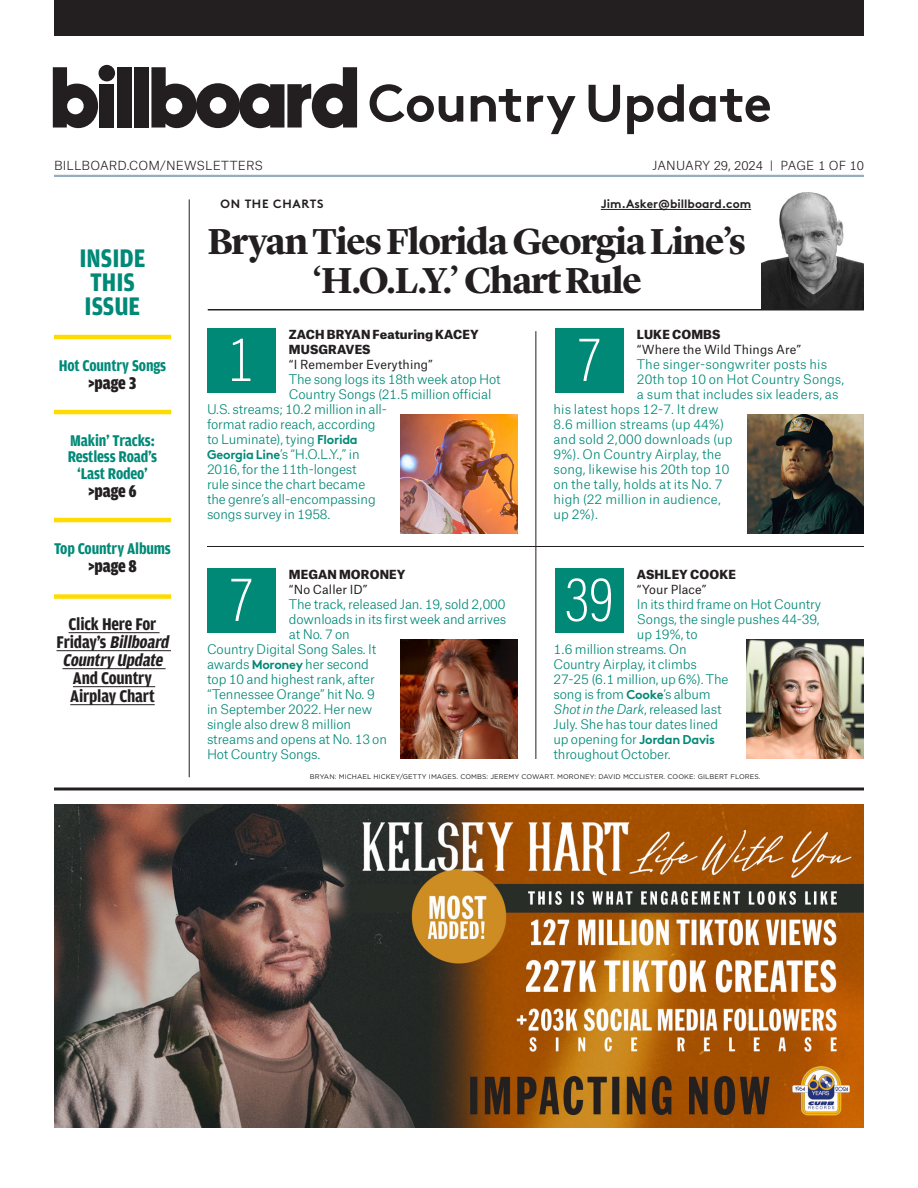
<style>
.page{position:relative;width:918px;height:1188px;background:#fff}
.page>*{position:absolute;margin:0;border:0;box-sizing:border-box;transform-origin:0 0}
.Name_Artist_Title{font:200 63.75px "Acumin Pro Cond";color:#fff}
.t1{font:700 52.5px "Brown";letter-spacing:-.01em;color:#231f20}
._20_Page_One_Hed_Lar{font:700 37.5px/39px "Lyon Display";letter-spacing:-.03em;color:#231f20;text-align:center}
.TOC_Inside{font:700 27px/24px "Amplitude Cond";color:#008977}
._20_TOC{font:700 18px/18px "Amplitude Cond";letter-spacing:-.01em;color:#231f20;text-align:center}
._20_TOC__page_tk{font:900 18px "Amplitude Cond";letter-spacing:-.01em;color:#231f20}
._20_TOC-2{font:700 16.5px/16.5px "Amplitude Cond";letter-spacing:-.01em;color:#008977;text-align:center}
._20_OTC_Green_Body_C{font:300 12.75px "Atlas Grotesk";letter-spacing:-.01em;color:#008977}
._20_OTC_Green_Body_C-2{font:300 12.75px "Atlas Grotesk";letter-spacing:.01em;color:#008977}
._20_OTC_Green_Body_C-3{font:italic 300 12.75px "Atlas Grotesk";letter-spacing:-.01em;color:#008977}
._20_OTC_Song_Title{font:12px "Atlas Grotesk";letter-spacing:.01em;color:#231f20}
._20_OTC_Artist_Name{font:900 12px/15px "Atlas Grotesk";letter-spacing:.01em;color:#231f20}
.t2{font:300 12px "Atlas Grotesk";letter-spacing:.01em;color:#231f20}
.t3{font:700 12px "Brown";color:#231f20}
.t4{font:700 12px "Brown";letter-spacing:.06em;color:#231f20}
._20_Credit{font:6.75px "Gotham";letter-spacing:.015em;color:#231f20}
.s1{font-style:italic}
.s2{font-family:"Brown";font-weight:700}
.s3{font-style:normal}
</style>
<div class="page">
<hr style="left:54px;top:175px;width:810px;height:2px;background:#94adc2">
<hr style="left:189px;top:199px;width:1px;height:578px;background:#231f20">
<div style="left:54px;top:0;width:810px;height:36px;background:#231f20"></div>
<div style="left:100px;top:84px;width:14px;height:44px;background:#231f20"></div>
<div style="left:117px;top:67px;width:14px;height:61px;background:#231f20"></div>
<div style="left:134px;top:67px;width:14px;height:61px;background:#231f20"></div>
<div style="left:99px;top:65px;width:16px;height:16px;background:#231f20;border-radius:50%"></div>
<svg style="left:53px;top:67px;width:45px;height:61px"></svg>
<svg style="left:151px;top:67px;width:206px;height:61px"></svg>
<hr style="left:535px;top:331px;width:1px;height:428px;background:#231f20">
<hr style="left:207px;top:546px;width:657px;height:1px;background:#231f20">
<hr style="left:601px;top:209px;width:150px;height:1px;background:#231f20">
<img style="left:761px;top:192px;width:103px;height:117px">
<hr style="left:208px;top:309px;width:656px;height:1px;background:#231f20">
<img style="left:747px;top:414px;width:117px;height:120px">
<img style="left:747px;top:639px;width:117px;height:120px">
<img style="left:400px;top:414px;width:117px;height:120px">
<img style="left:400px;top:639px;width:117px;height:120px">
<hr style="left:54px;top:788px;width:810px;height:2px;background:#231f20">
<div style="left:207px;top:328px;width:68px;height:65px;background:#008977"></div>
<div style="left:207px;top:568px;width:68px;height:65px;background:#008977"></div>
<div style="left:555px;top:328px;width:68px;height:65px;background:#008977"></div>
<div style="left:555px;top:568px;width:68px;height:65px;background:#008977"></div>
<hr style="left:54px;top:335px;width:117px;height:4px;background:#ffdc01">
<hr style="left:54px;top:410px;width:117px;height:4px;background:#ffdc01">
<hr style="left:54px;top:518px;width:117px;height:4px;background:#ffdc01">
<div style="left:54px;top:594px;width:117px;height:5px;background:#ffdc01"></div>
<hr style="left:69px;top:632px;width:91px;height:1px;background:#231f20">
<hr style="left:57px;top:650px;width:114px;height:1px;background:#231f20">
<hr style="left:63px;top:668px;width:103px;height:1px;background:#231f20">
<hr style="left:73px;top:686px;width:82px;height:1px;background:#231f20">
<hr style="left:70px;top:704px;width:85px;height:1px;background:#231f20">
<img style="left:54px;top:804px;width:810px;height:324px">
<h2 class="t1" style="left:368px;top:61px;width:405px">Country Update</h2>
<p class="t2" style="left:54px;top:156px;width:211px">BILLBOARD.COM/NEWSLETTERS</p>
<p class="t2" style="left:652px;top:156px;width:213px">JANUARY 29, 2024 | PAGE 1 OF 10</p>
<p class="TOC_Inside" style="left:79px;top:247px;width:68px">INSIDE<br>THIS<br>ISSUE</p>
<p class="_20_TOC-2" style="left:59px;top:357px;width:109px">Hot Country Songs</p>
<p class="_20_TOC__page_tk" style="left:89px;top:373px;width:49px">&gt;page 3</p>
<p class="_20_TOC-2" style="left:68px;top:432px;width:91px">Makin’ Tracks:<br>Restless Road’s ‘Last Rodeo’</p>
<p class="_20_TOC__page_tk" style="left:89px;top:481px;width:49px">&gt;page 6</p>
<p class="_20_TOC-2" style="left:54px;top:540px;width:119px">Top Country Albums</p>
<p class="_20_TOC__page_tk" style="left:89px;top:556px;width:49px">&gt;page 8</p>
<p class="_20_TOC" style="left:57px;top:616px;width:117px">Click Here For<br>F r i d ay ’ s <span class="s1">Billboard<br>Country Update<br></span>And Country<br>Airplay Chart</p>
<p class="t4" style="left:221px;top:194px;width:105px">ON THE CHARTS</p>
<p class="t3" style="left:601px;top:194px;width:152px">Jim.Asker@billboard.com</p>
<p class="_20_Page_One_Hed_Lar" style="left:208px;top:219px;width:540px">Bryan Ties Florida Georgia Line’s ‘H.O.L.Y.’ Chart Rule</p>
<p class="_20_OTC_Artist_Name" style="left:289px;top:326px;width:191px">ZACH BRYAN Featuring KACEY<br>MUSGRAVES</p>
<p class="_20_OTC_Song_Title" style="left:289px;top:355px;width:146px">“I Remember Everything”</p>
<p class="_20_OTC_Green_Body_C" style="left:289px;top:369px;width:213px">The song logs its 18th week atop Hot</p>
<p class="_20_OTC_Green_Body_C" style="left:289px;top:384px;width:204px">Country Songs (21.5 million official</p>
<p class="_20_OTC_Green_Body_C" style="left:207px;top:399px;width:182px">U.S. streams; 10.2 million in all-</p>
<p class="_20_OTC_Green_Body_C" style="left:207px;top:414px;width:170px">format radio reach, according</p>
<p class="_20_OTC_Green_Body_C" style="left:207px;top:429px;width:152px">to Luminate), tying <span class="s2">Florida</span></p>
<p class="_20_OTC_Green_Body_C" style="left:207px;top:444px;width:154px"><span class="s2">Georgia Line</span>’s “H.O.L.Y.,” in</p>
<p class="_20_OTC_Green_Body_C" style="left:207px;top:459px;width:151px">2016, for the 11th-longest</p>
<p class="_20_OTC_Green_Body_C" style="left:207px;top:474px;width:160px">rule since the chart became</p>
<p class="_20_OTC_Green_Body_C" style="left:207px;top:489px;width:170px">the genre’s all-encompassing</p>
<p class="_20_OTC_Green_Body_C" style="left:207px;top:504px;width:125px">songs survey in 1958.</p>
<p class="Name_Artist_Title" style="left:228px;top:318px;width:28px">1</p>
<p class="_20_OTC_Artist_Name" style="left:289px;top:566px;width:118px">MEGAN MORONEY</p>
<p class="_20_OTC_Song_Title" style="left:289px;top:580px;width:80px">“No Caller ID”</p>
<p class="_20_OTC_Green_Body_C" style="left:289px;top:594px;width:218px">The track, released Jan. 19, sold 2,000</p>
<p class="_20_OTC_Green_Body_C" style="left:289px;top:609px;width:219px">downloads in its first week and arrives</p>
<p class="_20_OTC_Green_Body_C" style="left:289px;top:624px;width:62px">at No. 7 on</p>
<p class="_20_OTC_Green_Body_C" style="left:207px;top:639px;width:171px">Country Digital Song Sales. It</p>
<p class="_20_OTC_Green_Body_C" style="left:207px;top:654px;width:163px">awards <span class="s2">Moroney</span> her second</p>
<p class="_20_OTC_Green_Body_C" style="left:207px;top:669px;width:169px">top 10 and highest rank, after</p>
<p class="_20_OTC_Green_Body_C" style="left:207px;top:684px;width:169px">“Tennessee Orange” hit No. 9</p>
<p class="_20_OTC_Green_Body_C" style="left:207px;top:699px;width:167px">in September 2022. Her new</p>
<p class="_20_OTC_Green_Body_C" style="left:207px;top:714px;width:146px">single also drew 8 million</p>
<p class="_20_OTC_Green_Body_C" style="left:207px;top:729px;width:182px">streams and opens at No. 13 on</p>
<p class="_20_OTC_Green_Body_C" style="left:207px;top:744px;width:115px">Hot Country Songs.</p>
<p class="Name_Artist_Title" style="left:228px;top:558px;width:28px">7</p>
<p class="_20_OTC_Artist_Name" style="left:637px;top:326px;width:85px">LUKE COMBS</p>
<p class="_20_OTC_Song_Title" style="left:637px;top:340px;width:166px">“Where the Wild Things Are”</p>
<p class="_20_OTC_Green_Body_C-2" style="left:637px;top:354px;width:192px">The singer-songwriter posts his</p>
<p class="_20_OTC_Green_Body_C-2" style="left:637px;top:369px;width:209px">20th top 10 on Hot Country Songs,</p>
<p class="_20_OTC_Green_Body_C-2" style="left:637px;top:384px;width:203px">a sum that includes six leaders, as</p>
<p class="_20_OTC_Green_Body_C-2" style="left:554px;top:399px;width:166px">his latest hops 12-7. It drew</p>
<p class="_20_OTC_Green_Body_C-2" style="left:554px;top:414px;width:172px">8.6 million streams (up 44%)</p>
<p class="_20_OTC_Green_Body_C-2" style="left:554px;top:429px;width:180px">and sold 2,000 downloads (up</p>
<p class="_20_OTC_Green_Body_C-2" style="left:554px;top:444px;width:169px">9%). On Country Airplay, the</p>
<p class="_20_OTC_Green_Body_C-2" style="left:554px;top:459px;width:178px">song, likewise his 20th top 10</p>
<p class="_20_OTC_Green_Body_C-2" style="left:554px;top:474px;width:170px">on the tally, holds at its No. 7</p>
<p class="_20_OTC_Green_Body_C-2" style="left:554px;top:489px;width:169px">high (22 million in audience,</p>
<p class="_20_OTC_Green_Body_C" style="left:554px;top:504px;width:46px">up 2%).</p>
<p class="Name_Artist_Title" style="left:576px;top:318px;width:28px">7</p>
<p class="_20_OTC_Artist_Name" style="left:637px;top:566px;width:101px">ASHLEY COOKE</p>
<p class="_20_OTC_Song_Title" style="left:637px;top:580px;width:71px">“Your Place”</p>
<p class="_20_OTC_Green_Body_C" style="left:637px;top:594px;width:186px">In its third frame on Hot Country</p>
<p class="_20_OTC_Green_Body_C" style="left:637px;top:609px;width:184px">Songs, the single pushes 44-39,</p>
<p class="_20_OTC_Green_Body_C" style="left:637px;top:624px;width:62px">up 19%, to</p>
<p class="_20_OTC_Green_Body_C" style="left:554px;top:639px;width:135px">1.6 million streams. On</p>
<p class="_20_OTC_Green_Body_C" style="left:554px;top:654px;width:145px">Country Airplay, it climbs</p>
<p class="_20_OTC_Green_Body_C" style="left:554px;top:669px;width:177px">27-25 (6.1 million, up 6%). The</p>
<p class="_20_OTC_Green_Body_C" style="left:554px;top:684px;width:159px">song is from <span class="s2">Cooke</span>’s album</p>
<p class="_20_OTC_Green_Body_C-3" style="left:554px;top:699px;width:170px">Shot in the Dark<span class="s3">, released last</span></p>
<p class="_20_OTC_Green_Body_C" style="left:554px;top:714px;width:166px">July. She has tour dates lined</p>
<p class="_20_OTC_Green_Body_C" style="left:554px;top:729px;width:163px">up opening for <span class="s2">Jordan Davis</span></p>
<p class="_20_OTC_Green_Body_C" style="left:554px;top:744px;width:119px">throughout October.</p>
<p class="Name_Artist_Title" style="left:564px;top:558px;width:52px">39</p>
<p class="_20_Credit" style="left:310px;top:772px;width:452px">BRYAN: MICHAEL HICKEY/GETTY IMAGES. COMBS: JEREMY COWART. MORONEY: DAVID MCCLISTER. COOKE: GILBERT FLORES.</p>
</div>
